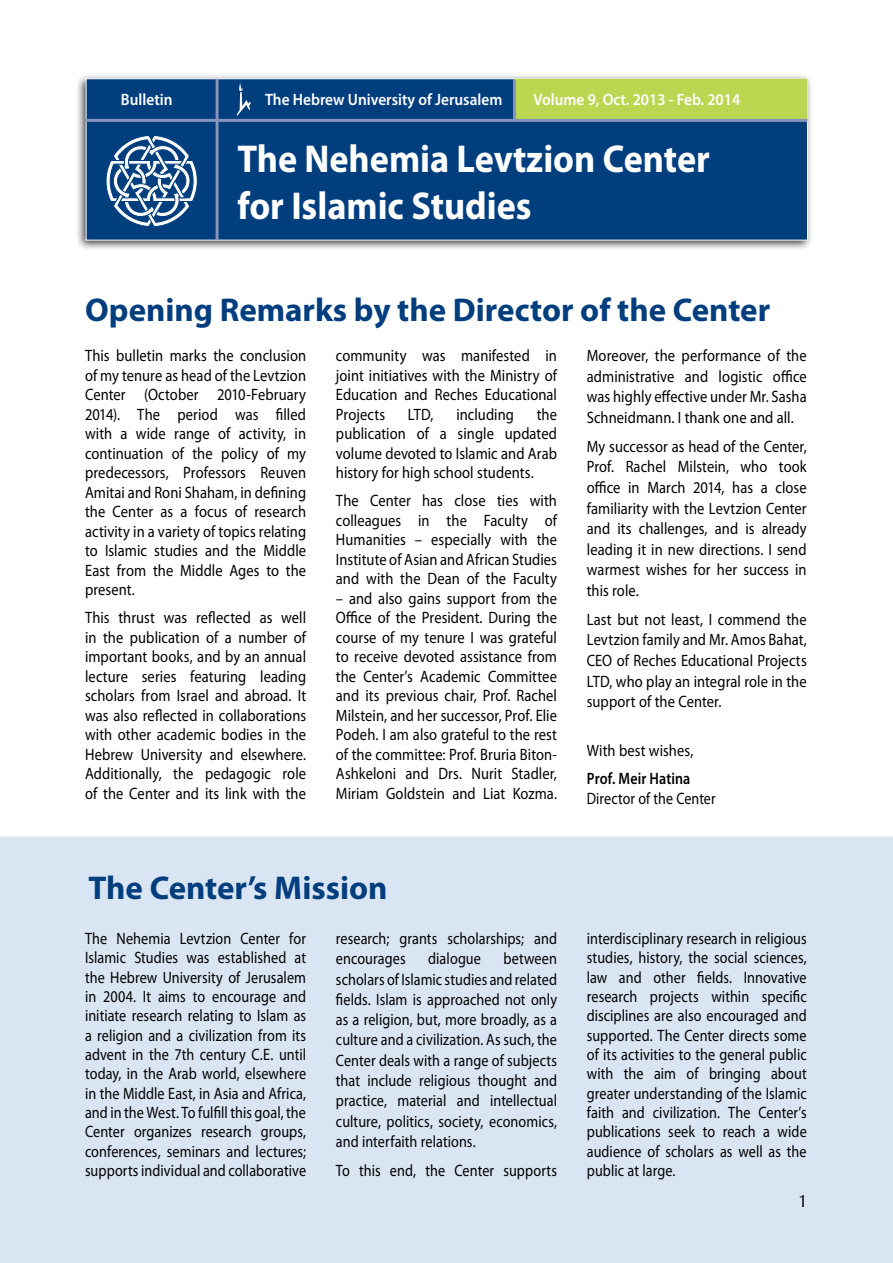
<style>
.page{position:relative;width:893px;height:1263px;background:#fff}
.page>*{position:absolute;margin:0;border:0;box-sizing:border-box;transform-origin:0 0}
.t1{font:700 39px/46.8px "Myriad Pro";color:#fff;scale:.93 1}
.t2{font:700 33px "Myriad Pro";color:#003e7e}
.t3{font:18px "CG Omega";color:#000}
.t4{font:16.5px/19.5px "Myriad Pro";letter-spacing:.005em;color:#000;text-align:justify;scale:.88 1}
.t5{font:16.5px/19.4px "Myriad Pro";letter-spacing:.005em;color:#000;text-align:justify;scale:.86 1}
.t6{font:600 16.5px "Myriad Pro";color:#fff;scale:.93 1}
.t7{font:16.5px "Myriad Pro";letter-spacing:.005em;color:#000;scale:.85 1}
.t8{font:600 16.5px "Myriad Pro";letter-spacing:.005em;color:#000;scale:.85 1}
</style>
<div class="page">
<div style="left:75px;top:73px;width:738px;height:178px;background:#000;opacity:.75"></div>
<div style="left:86px;top:79px;width:722px;height:161px;background:#003e7e"></div>
<div style="left:514px;top:79px;width:293px;height:41px;background:#bbd651;border:2px solid #bbd651"></div>
<svg style="left:237px;top:83px;width:14px;height:33px"></svg>
<hr style="left:85px;top:119px;width:722px;height:3px;background:#8694bd">
<hr style="left:216px;top:79px;width:3px;height:161px;background:#8694bd">
<hr style="left:513px;top:80px;width:3px;height:40px;background:#8694bd">
<svg style="left:106px;top:135px;width:92px;height:92px"></svg>
<div style="left:0;top:836px;width:893px;height:427px;background:#dae5f3"></div>
<p class="t6" style="left:121px;top:89px;width:57px">Bulletin</p>
<p class="t6" style="left:265px;top:89px;width:257px">The Hebrew University of Jerusalem</p>
<p class="t6" style="left:534px;top:89px;width:224px">Volume 9, Oct. 2013 - Feb. 2014</p>
<h1 class="t1" style="left:237px;top:134px;width:510px">The Nehemia Levtzion Center for Islamic Studies</h1>
<h2 class="t2" style="left:85px;top:289px;width:687px">Opening Remarks by the Director of the Center</h2>
<p class="t4" style="left:85px;top:345px;width:253px">This bulletin marks the conclusion of my tenure as head of the Levtzion Center (October 2010-February 2014). The period was filled with a wide range of activity, in continuation of the policy of my predecessors, Professors Reuven Amitai and Roni Shaham, in defining the Center as a focus of research activity in a variety of topics relating to Islamic studies and the Middle East from the Middle Ages to the present.</p>
<p class="t4" style="left:85px;top:608px;width:253px">This thrust was reflected as well in the publication of a number of important books, and by an annual lecture series featuring leading scholars from Israel and abroad. It was also reflected in collaborations with other academic bodies in the Hebrew University and elsewhere.<br>Additionally, the pedagogic role of the Center and its link with the</p>
<p class="t4" style="left:336px;top:345px;width:253px">community was manifested in joint initiatives with the Ministry of Education and Reches Educational Projects</p>
<p class="t4" style="left:336px;top:404px;width:253px;text-indent:201px">the publication of a single updated volume devoted to Islamic and Arab history for high school students.</p>
<p class="t4" style="left:336px;top:491px;width:253px">The Center has close ties with colleagues in the Faculty of Humanities – especially with the Institute of Asian and African Studies and with the Dean of the Faculty</p>
<p class="t4" style="left:336px;top:588px;width:253px">– and also gains support from the Office of the President. During the course of my tenure I was grateful to receive devoted assistance from the Center’s Academic Committee and its previous chair, Prof. Rachel Milstein, and her successor, Prof. Elie Podeh. I am also grateful to the rest of the committee: Prof. Bruria Biton-Ashkeloni and Drs. Nurit Stadler, Miriam Goldstein and Liat Kozma.</p>
<p class="t4" style="left:408px;top:404px;width:31px">LTD,</p>
<p class="t4" style="left:456px;top:404px;width:67px">including</p>
<h2 class="t2" style="left:89px;top:867px;width:300px">The Center’s Mission</h2>
<p class="t5" style="left:85px;top:928px;width:259px">The Nehemia Levtzion Center for Islamic Studies was established at the Hebrew University of Jerusalem in 2004. It aims to encourage and initiate research relating to Islam as a religion and a civilization from its advent in the 7th century C.E. until today, in the Arab world, elsewhere in the Middle East, in Asia and Africa, and in the West. To fulfill this goal, the Center organizes research groups, conferences, seminars and lectures; supports individual and collaborative</p>
<p class="t5" style="left:336px;top:928px;width:259px;line-height:20.2px">research; grants scholarships; and encourages</p>
<p class="t5" style="left:336px;top:948px;width:259px;line-height:20.2px;text-indent:168px">between scholars of Islamic studies and related fields. Islam is approached not only as a religion, but, more broadly, as a culture and a civilization. As such, the Center deals with a range of subjects that include religious thought and practice, material and intellectual culture, politics, society, economics, and interfaith relations.</p>
<p class="t5" style="left:336px;top:1160px;width:259px">To this end, the Center supports</p>
<p class="t5" style="left:428px;top:949px;width:63px">dialogue</p>
<p class="t4" style="left:587px;top:345px;width:251px;line-height:20.5px">Moreover, the performance of the administrative and logistic office was highly effective under Mr. Sasha Schneidmann. I thank one and all.</p>
<p class="t4" style="left:587px;top:436px;width:251px;line-height:20.5px">My successor as head of the Center, Prof. Rachel Milstein, who took office in March 2014, has a close familiarity with the Levtzion Center and its challenges, and is already leading it in new directions. I send warmest wishes for her success in this role.</p>
<p class="t4" style="left:587px;top:609px;width:251px;line-height:20.5px">Last but not least, I commend the Levtzion family and Mr. Amos Bahat, CEO of Reches Educational Projects LTD, who play an integral role in the support of the Center.</p>
<p class="t4" style="left:587px;top:740px;width:123px">With best wishes,</p>
<p class="t8" style="left:587px;top:768px;width:123px">Prof. Meir Hatina</p>
<p class="t7" style="left:587px;top:788px;width:153px">Director of the Center</p>
<p class="t5" style="left:587px;top:928px;width:257px">interdisciplinary research in religious studies, history, the social sciences, law and other fields. Innovative research projects within specific disciplines are also encouraged and supported. The Center directs some of its activities to the general public with the aim of bringing about greater understanding of the Islamic faith and civilization. The Center’s publications seek to reach a wide audience of scholars as well as the public at large.</p>
<p class="t3" style="left:798px;top:1190px;width:11px">1</p>
</div>
